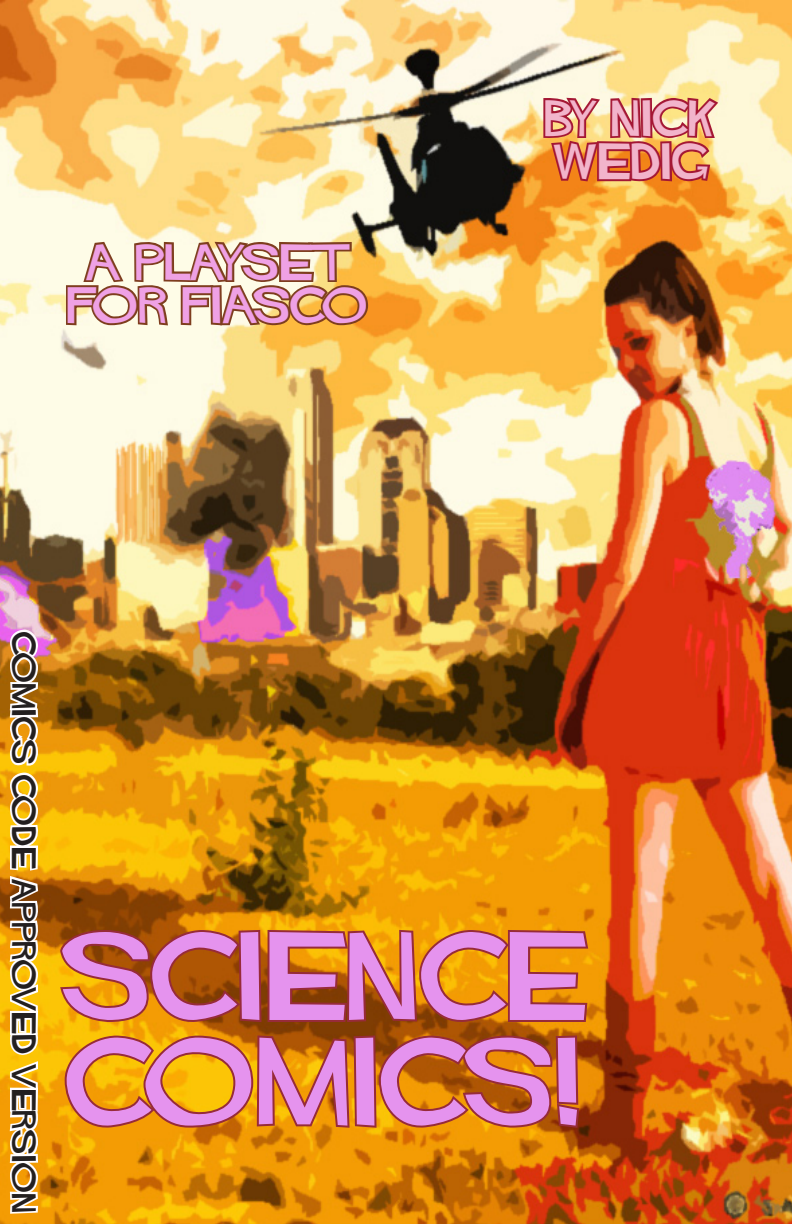
<style>
.page{position:relative;width:792px;height:1224px;background:#fff}
.page>*{position:absolute;margin:0;border:0;box-sizing:border-box;transform-origin:0 0}
.t1{font:88px "HITCHCOCK";letter-spacing:.02em;color:#e593ee}
.t2{font:36px/43.2px "HITCHCOCK";color:#efa1e5;text-align:center}
.t3{font:36px "HITCHCOCK";letter-spacing:.025em;color:#f2b4cb}
.Paragraph_Style_1{font:24px "HITCHCOCK";letter-spacing:.03em;color:#231f20}
</style>
<div class="page">
<img style="left:0;top:0;width:792px;height:1224px">
<svg style="left:64px;top:239px;width:306px;height:89px"></svg>
<svg style="left:541px;top:95px;width:180px;height:96px"></svg>
<svg style="left:58px;top:928px;width:533px;height:96px"></svg>
<svg style="left:63px;top:1033px;width:518px;height:97px"></svg>
<svg style="left:0;top:628px;width:46px;height:596px"></svg>
<p class="t2" style="left:68px;top:240px;width:302px">A PLAYSET<br>FOR FIASCO</p>
<p class="t3" style="left:545px;top:100px;width:173px">BY NICK</p>
<p class="t3" style="left:554px;top:143px;width:156px">WEDIG</p>
<p class="Paragraph_Style_1" style="left:36px;top:632px;width:583px;rotate:90deg">COMICS CODE APPROVED VERSION</p>
<p class="t1" style="left:62px;top:931px;width:527px">SCIENCE</p>
<p class="t1" style="left:67px;top:1036px;width:518px">COMICS!</p>
</div>
